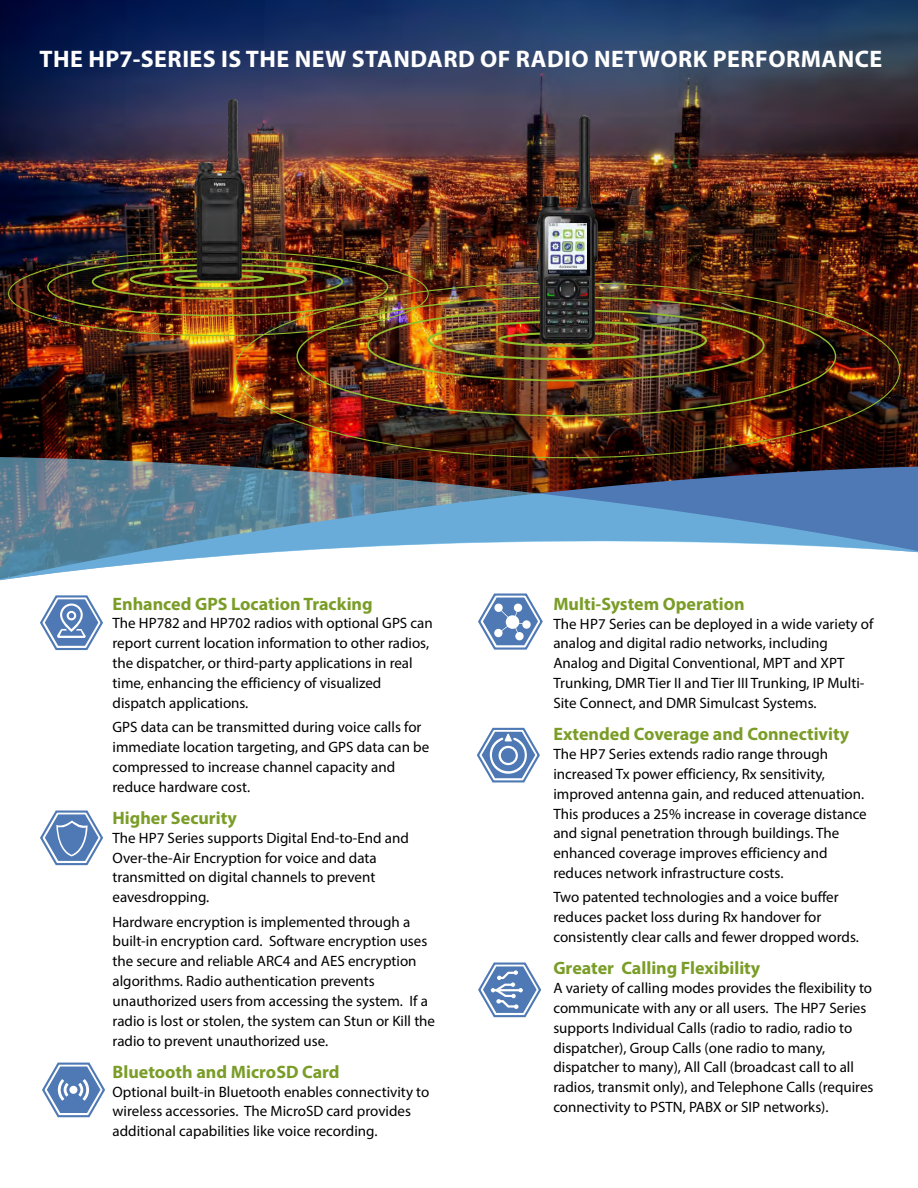
<style>
.page{position:relative;width:918px;height:1188px;background:#fff}
.page>*{position:absolute;margin:0;border:0;box-sizing:border-box;transform-origin:0 0}
.t1{font:700 24px "Myriad Pro";letter-spacing:.02em;color:#fff}
.t2{font:700 18px "Myriad Pro";color:#7a9d27}
.t3{font:15px/19.8px "Myriad Pro";color:#000}
</style>
<div class="page">
<img style="left:0;top:0;width:918px;height:457px">
<svg style="left:42px;top:1062px;width:63px;height:56px"></svg>
<svg style="left:476px;top:727px;width:64px;height:56px"></svg>
<svg style="left:40px;top:810px;width:63px;height:56px"></svg>
<svg style="left:478px;top:962px;width:64px;height:56px"></svg>
<svg style="left:40px;top:595px;width:63px;height:56px"></svg>
<div style="left:428px;top:321px;width:279px;height:39px;border:2px solid #93c02d;border-radius:50%"></div>
<div style="left:498px;top:332px;width:141px;height:15px;border:2px solid #93c02d;border-radius:50%"></div>
<div style="left:92px;top:264px;width:251px;height:35px;border:2px solid #93c02d;border-radius:50%"></div>
<div style="left:130px;top:269px;width:177px;height:20px;border:2px solid #93c02d;border-radius:50%"></div>
<div style="left:174px;top:275px;width:90px;height:8px;border:2px solid #93c02d;border-radius:50%"></div>
<svg style="left:478px;top:593px;width:65px;height:57px"></svg>
<img style="left:535px;top:105px;width:66px;height:243px">
<img style="left:549px;top:223px;width:38px;height:51px">
<svg style="left:0;top:457px;width:918px;height:124px"></svg>
<img style="left:191px;top:97px;width:56px;height:186px">
<h1 class="t1" style="left:40px;top:49px;width:844px">THE HP7-SERIES IS THE NEW STANDARD OF RADIO NETWORK PERFORMANCE</h1>
<p class="t2" style="left:113px;top:596px;width:262px">Enhanced GPS Location Tracking</p>
<p class="t3" style="left:113px;top:615px;width:322px">The HP782 and HP702 radios with optional GPS can report current location information to other radios, the dispatcher, or third-party applications in real time, enhancing the efficiency of visualized dispatch applications.</p>
<p class="t3" style="left:113px;top:718px;width:318px">GPS data can be transmitted during voice calls for immediate location targeting, and GPS data can be compressed to increase channel capacity and reduce hardware cost.</p>
<p class="t2" style="left:113px;top:810px;width:126px">Higher Security</p>
<p class="t3" style="left:113px;top:829px;width:298px">The HP7 Series supports Digital End-to-End and Over-the-Air Encryption for voice and data transmitted on digital channels to prevent eavesdropping.</p>
<p class="t3" style="left:113px;top:913px;width:324px">Hardware encryption is implemented through a built-in encryption card. Software encryption uses the secure and reliable ARC4 and AES encryption algorithms. Radio authentication prevents unauthorized users from accessing the system. If a radio is lost or stolen, the system can Stun or Kill the radio to prevent unauthorized use.</p>
<p class="t2" style="left:113px;top:1064px;width:229px">Bluetooth and MicroSD Card</p>
<p class="t3" style="left:113px;top:1083px;width:318px">Optional built-in Bluetooth enables connectivity to wireless accessories. The MicroSD card provides additional capabilities like voice recording.</p>
<p class="t2" style="left:553px;top:596px;width:193px">Multi-System Operation</p>
<p class="t3" style="left:553px;top:615px;width:322px">The HP7 Series can be deployed in a wide variety of analog and digital radio networks, including Analog and Digital Conventional, MPT and XPT Trunking, DMR Tier II and Tier III Trunking, IP Multi-Site Connect, and DMR Simulcast Systems.</p>
<p class="t2" style="left:553px;top:727px;width:297px">Extended Coverage and Connectivity</p>
<p class="t3" style="left:553px;top:745px;width:315px">The HP7 Series extends radio range through increased Tx power efficiency, Rx sensitivity, improved antenna gain, and reduced attenuation.<br>This produces a 25% increase in coverage distance and signal penetration through buildings. The enhanced coverage improves efficiency and reduces network infrastructure costs.</p>
<p class="t3" style="left:553px;top:889px;width:307px">Two patented technologies and a voice buffer reduces packet loss during Rx handover for consistently clear calls and fewer dropped words.</p>
<p class="t2" style="left:553px;top:961px;width:209px">Greater Calling Flexibility</p>
<p class="t3" style="left:553px;top:979px;width:322px">A variety of calling modes provides the flexibility to communicate with any or all users. The HP7 Series supports Individual Calls (radio to radio, radio to dispatcher), Group Calls (one radio to many, dispatcher to many), All Call (broadcast call to all radios, transmit only), and Telephone Calls (requires connectivity to PSTN, PABX or SIP networks).</p>
</div>
